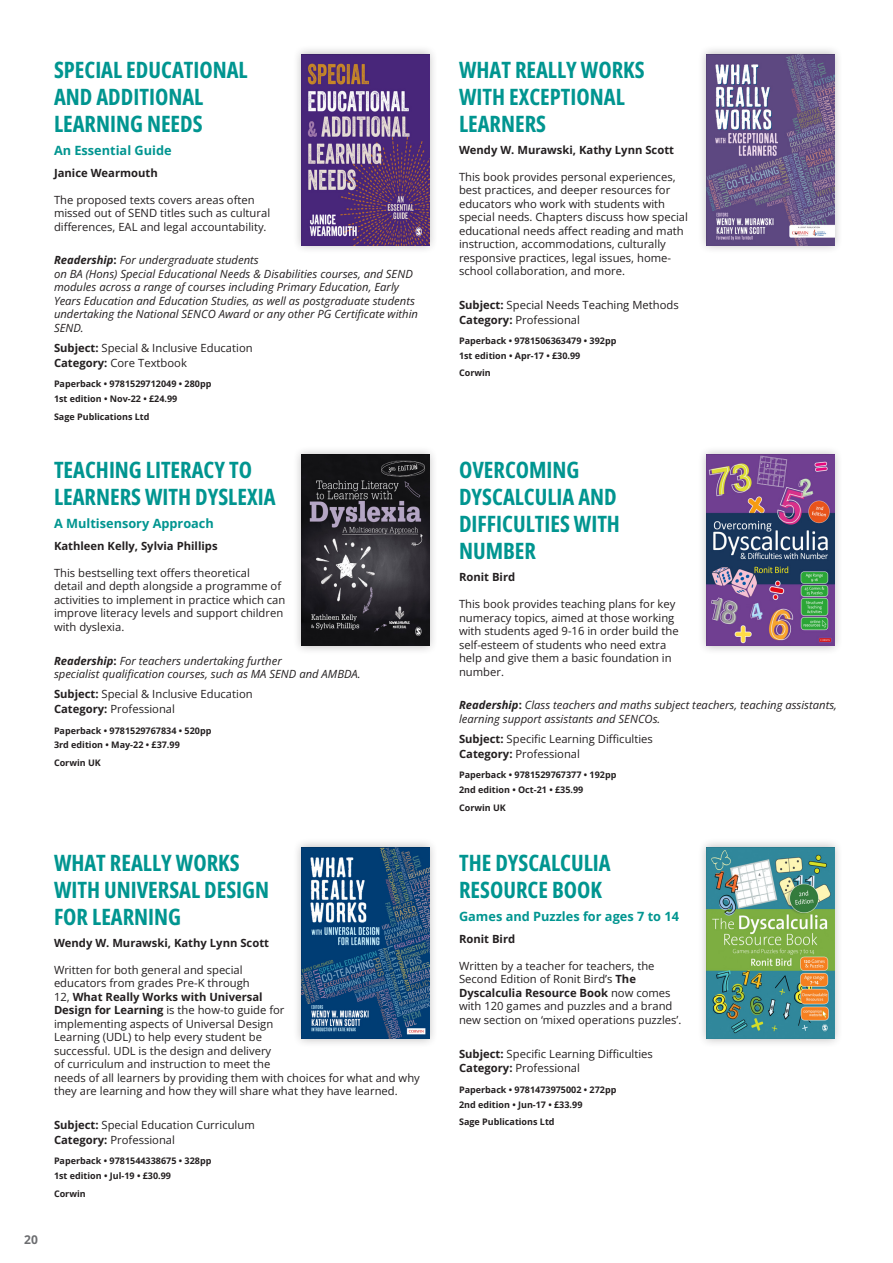
<style>
.page{position:relative;width:893px;height:1263px;background:#fff}
.page>*{position:absolute;margin:0;border:0;box-sizing:border-box;transform-origin:0 0}
.t1{font:22.5px/27px "Open Sans";color:#009590}
.t2{font:700 12.75px "Open Sans";color:#009590}
.t3{font:700 12px "Open Sans";color:#6c6d70}
.t4{font:11.25px/13.5px "Open Sans";color:#231f20}
.t5{font:italic 11.25px/13.5px "Open Sans";color:#231f20}
.t6{font:700 11.25px "Open Sans";color:#231f20}
.t7{font:700 9px "Open Sans";color:#231f20}
.s1{font-weight:700}
.s2{font-weight:700;font-style:normal}
</style>
<div class="page">
<div style="left:292px;top:45px;width:146px;height:210px;background:#231f20;opacity:.3"></div>
<img style="left:301px;top:54px;width:128px;height:191px">
<div style="left:292px;top:445px;width:146px;height:210px;background:#231f20;opacity:.3"></div>
<img style="left:301px;top:454px;width:128px;height:192px">
<div style="left:292px;top:838px;width:146px;height:210px;background:#231f20;opacity:.3"></div>
<img style="left:301px;top:847px;width:128px;height:191px">
<div style="left:697px;top:45px;width:146px;height:210px;background:#231f20;opacity:.3"></div>
<img style="left:706px;top:54px;width:128px;height:191px">
<div style="left:697px;top:445px;width:146px;height:210px;background:#231f20;opacity:.3"></div>
<img style="left:706px;top:454px;width:128px;height:192px">
<div style="left:697px;top:838px;width:146px;height:210px;background:#231f20;opacity:.3"></div>
<img style="left:706px;top:847px;width:128px;height:191px">
<p class="t1" style="left:54px;top:56px;width:195px">SPECIAL EDUCATIONAL<br>AND ADDITIONAL<br>LEARNING NEEDS</p>
<p class="t2" style="left:54px;top:142px;width:119px">An Essential Guide</p>
<p class="t6" style="left:54px;top:165px;width:105px">Janice Wearmouth</p>
<p class="t4" style="left:54px;top:192px;width:218px">The proposed texts covers areas often missed out of SEND titles such as cultural differences, EAL and legal accountability.</p>
<p class="t5" style="left:54px;top:253px;width:365px"><span class="s1">Readership</span><span class="s2">:</span> For undergraduate students<br>on BA (Hons) Special Educational Needs &amp; Disabilities courses, and SEND modules across a range of courses including Primary Education, Early Years Education and Education Studies, as well as postgraduate students undertaking the National SENCO Award or any other PG Certificate within SEND.</p>
<p class="t4" style="left:54px;top:341px;width:200px"><span class="s1">Subject:</span> Special &amp; Inclusive Education</p>
<p class="t4" style="left:54px;top:356px;width:134px"><span class="s1">Category:</span> Core Textbook</p>
<p class="t7" style="left:54px;top:378px;width:159px">Paperback • 9781529712049 • 280pp</p>
<p class="t7" style="left:54px;top:393px;width:125px">1st edition • Nov-22 • £24.99</p>
<p class="t7" style="left:54px;top:410px;width:97px">Sage Publications Ltd</p>
<p class="t1" style="left:54px;top:456px;width:223px">TEACHING LITERACY TO<br>LEARNERS WITH DYSLEXIA</p>
<p class="t2" style="left:54px;top:515px;width:161px">A Multisensory Approach</p>
<p class="t6" style="left:54px;top:538px;width:165px">Kathleen Kelly, Sylvia Phillips</p>
<p class="t4" style="left:54px;top:566px;width:233px">This bestselling text offers theoretical<br>detail and depth alongside a programme of activities to implement in practice which can improve literacy levels and support children with dyslexia.</p>
<p class="t5" style="left:54px;top:653px;width:308px"><span class="s1">Readership</span><span class="s2">:</span> For teachers undertaking further<br>specialist qualification courses, such as MA SEND and AMBDA.</p>
<p class="t4" style="left:54px;top:687px;width:200px"><span class="s1">Subject:</span> Special &amp; Inclusive Education</p>
<p class="t4" style="left:54px;top:702px;width:123px"><span class="s1">Category:</span> Professional</p>
<p class="t7" style="left:54px;top:724px;width:159px">Paperback • 9781529767834 • 520pp</p>
<p class="t7" style="left:54px;top:739px;width:127px">3rd edition • May-22 • £37.99</p>
<p class="t7" style="left:54px;top:756px;width:48px">Corwin UK</p>
<p class="t3" style="left:24px;top:1231px;width:16px">20</p>
<p class="t1" style="left:54px;top:849px;width:217px">WHAT REALLY WORKS<br>WITH UNIVERSAL DESIGN<br>FOR LEARNING</p>
<p class="t6" style="left:54px;top:935px;width:217px">Wendy W. Murawski, Kathy Lynn Scott</p>
<p class="t4" style="left:54px;top:963px;width:367px">Written for both general and special<br>educators from grades Pre-K through<br>12, <span class="s1">What Really Works with Universal<br>Design for Learning</span> is the how-to guide for<br>implementing aspects of Universal Design<br>Learning (UDL) to help every student be<br>successful. UDL is the design and delivery<br>of curriculum and instruction to meet the<br>needs of all learners by providing them with choices for what and why they are learning and how they will share what they have learned.</p>
<p class="t4" style="left:54px;top:1118px;width:202px"><span class="s1">Subject:</span> Special Education Curriculum</p>
<p class="t4" style="left:54px;top:1133px;width:123px"><span class="s1">Category:</span> Professional</p>
<p class="t7" style="left:54px;top:1155px;width:159px">Paperback • 9781544338675 • 328pp</p>
<p class="t7" style="left:54px;top:1170px;width:119px">1st edition • Jul-19 • £30.99</p>
<p class="t7" style="left:54px;top:1187px;width:33px">Corwin</p>
<p class="t1" style="left:459px;top:56px;width:187px">WHAT REALLY WORKS<br>WITH EXCEPTIONAL<br>LEARNERS</p>
<p class="t6" style="left:459px;top:142px;width:217px">Wendy W. Murawski, Kathy Lynn Scott</p>
<p class="t4" style="left:459px;top:170px;width:231px">This book provides personal experiences, best practices, and deeper resources for educators who work with students with special needs. Chapters discuss how special educational needs affect reading and math instruction, accommodations, culturally responsive practices, legal issues, home&shy;school collaboration, and more.</p>
<p class="t4" style="left:459px;top:298px;width:221px"><span class="s1">Subject:</span> Special Needs Teaching Methods</p>
<p class="t4" style="left:459px;top:313px;width:123px"><span class="s1">Category:</span> Professional</p>
<p class="t7" style="left:459px;top:335px;width:159px">Paperback • 9781506363479 • 392pp</p>
<p class="t7" style="left:459px;top:349px;width:123px">1st edition • Apr-17 • £30.99</p>
<p class="t7" style="left:459px;top:367px;width:33px">Corwin</p>
<p class="t1" style="left:459px;top:456px;width:162px">OVERCOMING<br>DYSCALCULIA AND<br>DIFFICULTIES WITH<br>NUMBER</p>
<p class="t6" style="left:459px;top:569px;width:58px">Ronit Bird</p>
<p class="t4" style="left:459px;top:597px;width:221px">This book provides teaching plans for key numeracy topics, aimed at those working with students aged 9-16 in order build the self-esteem of students who need extra help and give them a basic foundation in number.</p>
<p class="t5" style="left:459px;top:698px;width:379px"><span class="s1">Readership</span><span class="s2">:</span> Class teachers and maths subject teachers, teaching assistants, learning support assistants and SENCOs.</p>
<p class="t4" style="left:459px;top:732px;width:195px"><span class="s1">Subject:</span> Specific Learning Difficulties</p>
<p class="t4" style="left:459px;top:747px;width:123px"><span class="s1">Category:</span> Professional</p>
<p class="t7" style="left:459px;top:769px;width:159px">Paperback • 9781529767377 • 192pp</p>
<p class="t7" style="left:459px;top:783px;width:126px">2nd edition • Oct-21 • £35.99</p>
<p class="t7" style="left:459px;top:801px;width:48px">Corwin UK</p>
<p class="t1" style="left:459px;top:849px;width:153px">THE DYSCALCULIA<br>RESOURCE BOOK</p>
<p class="t2" style="left:459px;top:908px;width:221px">Games and Puzzles for ages 7 to 14</p>
<p class="t6" style="left:459px;top:931px;width:58px">Ronit Bird</p>
<p class="t4" style="left:459px;top:959px;width:224px">Written by a teacher for teachers, the Second Edition of Ronit Bird’s <span class="s1">The Dyscalculia Resource Book</span> now comes with 120 games and puzzles and a brand new section on ‘mixed operations puzzles’.</p>
<p class="t4" style="left:459px;top:1046px;width:195px"><span class="s1">Subject:</span> Specific Learning Difficulties</p>
<p class="t4" style="left:459px;top:1061px;width:123px"><span class="s1">Category:</span> Professional</p>
<p class="t7" style="left:459px;top:1083px;width:159px">Paperback • 9781473975002 • 272pp</p>
<p class="t7" style="left:459px;top:1098px;width:125px">2nd edition • Jun-17 • £33.99</p>
<p class="t7" style="left:459px;top:1116px;width:97px">Sage Publications Ltd</p>
</div>
